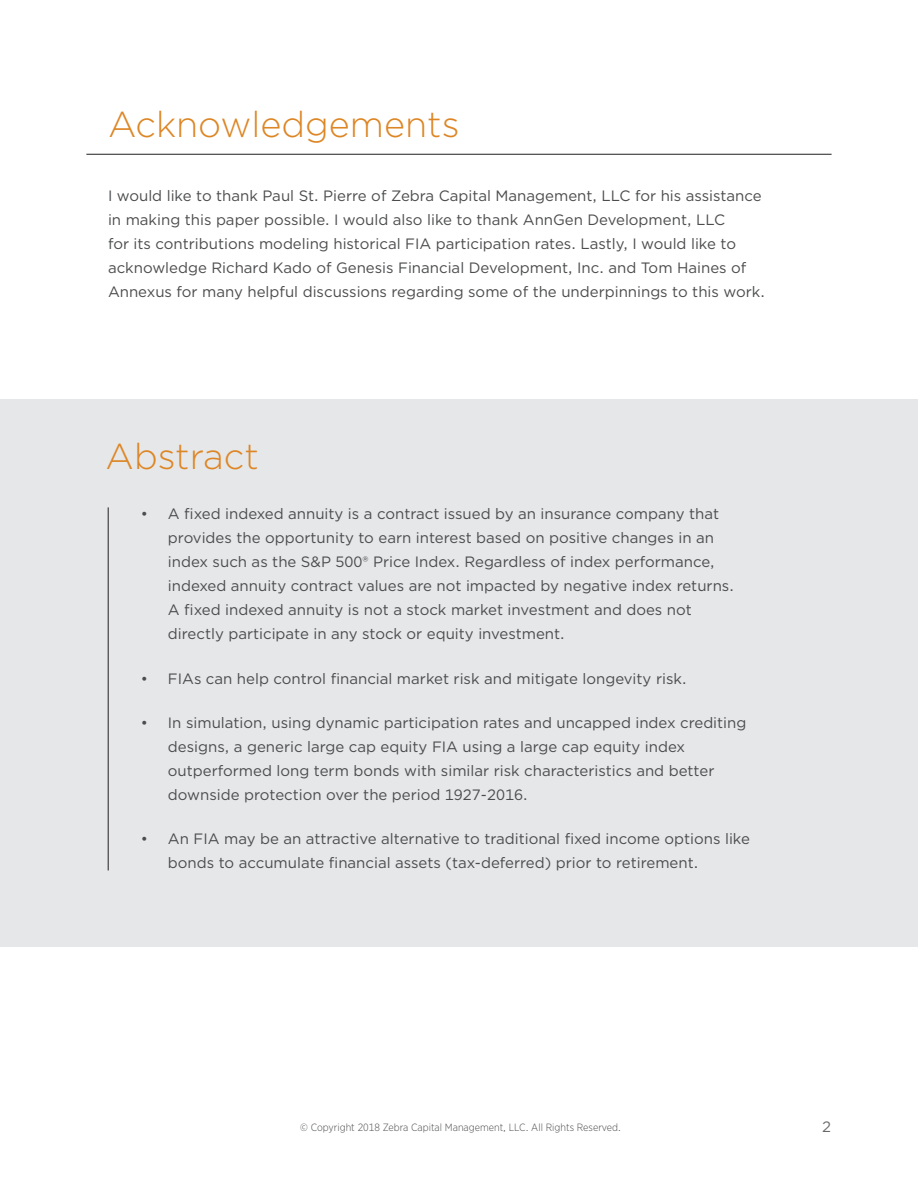
<style>
.page{position:relative;width:918px;height:1188px;background:#fff}
.page>*{position:absolute;margin:0;border:0;box-sizing:border-box;transform-origin:0 0}
.t1{font:300 36px "Gotham";color:#dd8625}
.t2{font:15px/24px "Gotham";color:#4b4c4d}
.t3{font:15px "Gotham";color:#69696c}
.t4{font:300 10.5px "Gotham Narrow";color:#4b4c4d}
</style>
<div class="page">
<hr style="left:86px;top:154px;width:746px;height:1px;background:#231f20">
<div style="left:0;top:399px;width:918px;height:548px;background:#e6e7e9"></div>
<hr style="left:108px;top:507px;width:1px;height:363px;background:#231f20">
<h1 class="t1" style="left:108px;top:101px;width:353px">Acknowledgements</h1>
<p class="t2" style="left:108px;top:183px;width:658px">I would like to thank Paul St. Pierre of Zebra Capital Management, LLC for his assistance in making this paper possible. I would also like to thank AnnGen Development, LLC<br>for its contributions modeling historical FIA participation rates. Lastly, I would like to acknowledge Richard Kado of Genesis Financial Development, Inc. and Tom Haines of Annexus for many helpful discussions regarding some of the underpinnings to this work.</p>
<h1 class="t1" style="left:106px;top:434px;width:155px">Abstract</h1>
<p class="t2" style="left:168px;top:502px;width:567px;text-indent:-27px">• A fixed indexed annuity is a contract issued by an insurance company that provides the opportunity to earn interest based on positive changes in an index such as the S&amp;P 500® Price Index. Regardless of index performance, indexed annuity contract values are not impacted by negative index returns.<br>A fixed indexed annuity is not a stock market investment and does not directly participate in any stock or equity investment.</p>
<p class="t2" style="left:141px;top:666px;width:547px">• FIAs can help control financial market risk and mitigate longevity risk.</p>
<p class="t2" style="left:168px;top:710px;width:580px;text-indent:-27px">• In simulation, using dynamic participation rates and uncapped index crediting designs, a generic large cap equity FIA using a large cap equity index outperformed long term bonds with similar risk characteristics and better downside protection over the period 1927-2016.</p>
<p class="t2" style="left:168px;top:827px;width:584px;text-indent:-27px">• An FIA may be an attractive alternative to traditional fixed income options like bonds to accumulate financial assets (tax-deferred) prior to retirement.</p>
<p class="t4" style="left:300px;top:1121px;width:322px">© Copyright 2018 Zebra Capital Management, LLC. All Rights Reserved.</p>
<p class="t3" style="left:822px;top:1117px;width:10px">2</p>
</div>
